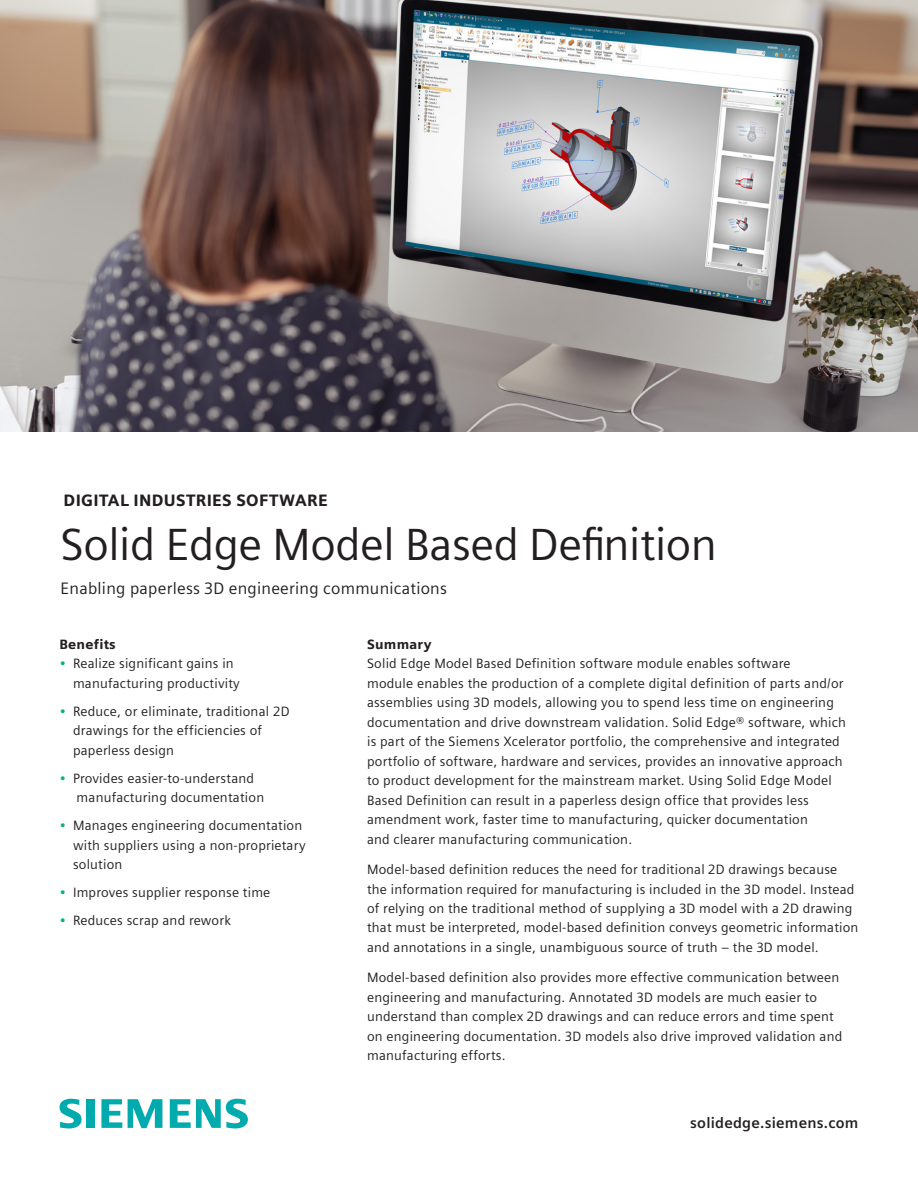
<style>
.page{position:relative;width:918px;height:1188px;background:#fff}
.page>*{position:absolute;margin:0;border:0;box-sizing:border-box;transform-origin:0 0}
._2__Headline_30pt_120{font:45px "Siemens Sans";letter-spacing:-.01em;color:#231f20}
._3__Copy_11pt_130___30pt_HL{font:16.5px "Siemens Sans";letter-spacing:.015em;color:#231f20}
._1__Topline_11pt_120___30pt_HL{font:900 16.5px "Siemens Sans";letter-spacing:.02em;color:#231f20}
.Cover_URL_10pt_FR{font:700 15px "Siemens Sans";letter-spacing:.015em;color:#231f20}
.Body_Copy_9pt_5mm{font:13.5px/19.5px "Siemens Sans";letter-spacing:.015em;color:#231f20}
.Subhead__9pt_5mm{font:900 13.5px "Siemens Sans";letter-spacing:.015em;color:#231f20}
.s1{color:#05b085}
</style>
<div class="page">
<img style="left:0;top:0;width:918px;height:432px">
<svg style="left:60px;top:1099px;width:34px;height:29px"></svg>
<svg style="left:101px;top:1099px;width:21px;height:29px"></svg>
<svg style="left:128px;top:1099px;width:34px;height:29px"></svg>
<svg style="left:170px;top:1099px;width:78px;height:29px"></svg>
<p class="_1__Topline_11pt_120___30pt_HL" style="left:64px;top:487px;width:266px">DIGITAL INDUSTRIES SOFTWARE</p>
<p class="_2__Headline_30pt_120" style="left:61px;top:511px;width:658px">Solid Edge Model Based Definition</p>
<p class="_3__Copy_11pt_130___30pt_HL" style="left:61px;top:576px;width:388px">Enabling paperless 3D engineering communications</p>
<p class="Subhead__9pt_5mm" style="left:60px;top:633px;width:58px">Benefits</p>
<p class="Body_Copy_9pt_5mm" style="left:73px;top:653px;width:168px;text-indent:-14px"><span class="s1">•</span> Realize significant gains in manufacturing productivity</p>
<p class="Body_Copy_9pt_5mm" style="left:73px;top:701px;width:218px;text-indent:-14px"><span class="s1">•</span> Reduce, or eliminate, traditional 2D drawings for the efficiencies of paperless design</p>
<p class="Body_Copy_9pt_5mm" style="left:77px;top:768px;width:189px;text-indent:-17px"><span class="s1">•</span> Provides easier-to-understand manufacturing documentation</p>
<p class="Body_Copy_9pt_5mm" style="left:73px;top:815px;width:234px;text-indent:-14px"><span class="s1">•</span> Manages engineering documentation with suppliers using a non-proprietary solution</p>
<p class="Body_Copy_9pt_5mm" style="left:60px;top:882px;width:212px"><span class="s1">•</span> Improves supplier response time</p>
<p class="Body_Copy_9pt_5mm" style="left:60px;top:910px;width:173px"><span class="s1">•</span> Reduces scrap and rework</p>
<p class="Subhead__9pt_5mm" style="left:367px;top:633px;width:66px">Summary</p>
<p class="Body_Copy_9pt_5mm" style="left:367px;top:653px;width:480px">Solid Edge Model Based Definition software module enables software<br>module enables the production of a complete digital definition of parts and/or assemblies using 3D models, allowing you to spend less time on engineering documentation and drive downstream validation. Solid Edge® software, which is part of the Siemens Xcelerator portfolio, the comprehensive and integrated portfolio of software, hardware and services, provides an innovative approach to product development for the mainstream market. Using Solid Edge Model Based Definition can result in a paperless design office that provides less amendment work, faster time to manufacturing, quicker documentation<br>and clearer manufacturing communication.</p>
<p class="Body_Copy_9pt_5mm" style="left:367px;top:859px;width:493px">Model-based definition reduces the need for traditional 2D drawings because the information required for manufacturing is included in the 3D model. Instead of relying on the traditional method of supplying a 3D model with a 2D drawing that must be interpreted, model-based definition conveys geometric information and annotations in a single, unambiguous source of truth – the 3D model.</p>
<p class="Body_Copy_9pt_5mm" style="left:367px;top:967px;width:477px">Model-based definition also provides more effective communication between engineering and manufacturing. Annotated 3D models are much easier to understand than complex 2D drawings and can reduce errors and time spent on engineering documentation. 3D models also drive improved validation and manufacturing efforts.</p>
<p class="Cover_URL_10pt_FR" style="left:690px;top:1112px;width:170px">solidedge.siemens.com</p>
</div>
